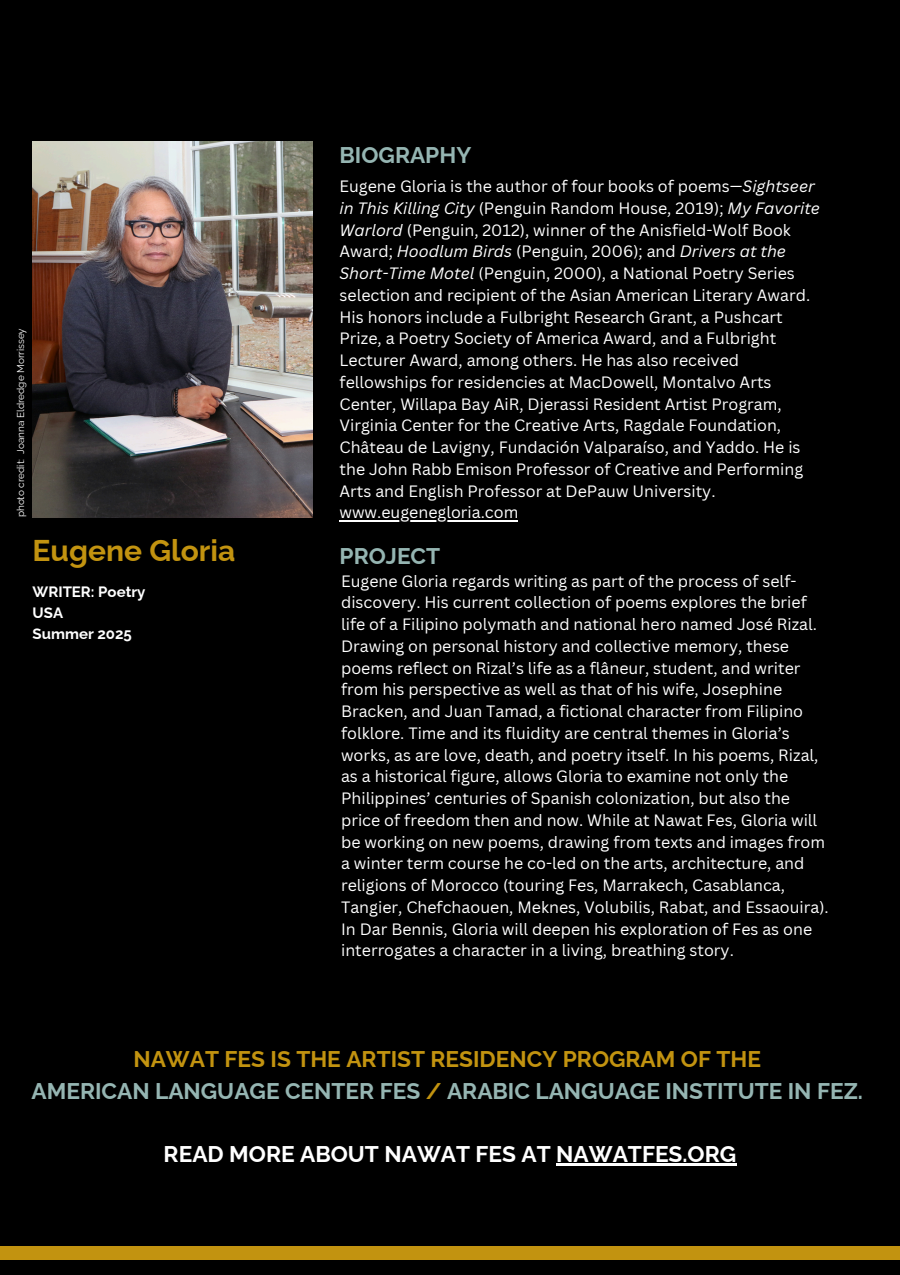
<style>
.page{position:relative;width:900px;height:1275px;background:#000}
.page>*{position:absolute;margin:0;border:0;box-sizing:border-box;transform-origin:0 0}
.t1{font:700 30px "Raleway";color:#c29310}
.t2{font:700 22.7px/31.5px "Raleway";color:#95b5b2;text-align:center}
.t3{font:700 22.7px "Raleway";color:#fff}
.t4{font:16px/21.8px "Canva Sans";color:#fff}
.t5{font:700 15px/21px "Raleway";color:#fff}
.t6{font:10px "Raleway";color:#fff}
.s1{font-style:italic}
.s2{color:#c29310}
</style>
<div class="page">
<img style="left:33px;top:141px;width:279px;height:376px">
<div style="left:0;top:1246px;width:900px;height:13px;background:#c29310"></div>
<hr style="left:340px;top:520px;width:178px;height:1px;background:#fff">
<hr style="left:556px;top:1163px;width:180px;height:3px;background:#fff">
<p class="t6" style="left:15px;top:517px;width:191px;rotate:-90deg">photo credit: Joanna Eldredge Morrissey</p>
<p class="t1" style="left:33px;top:533px;width:204px">Eugene Gloria</p>
<h1 class="t5" style="left:33px;top:581px;width:114px">WRITER: Poetry<br>USA<br>Summer 2025</h1>
<h3 class="t2" style="left:340px;top:139px;width:133px">BIOGRAPHY</h3>
<h4 class="t4" style="left:340px;top:175px;width:482px">Eugene Gloria is the author of four books of poems—<span class="s1">Sightseer in This Killing City</span> (Penguin Random House, 2019); <span class="s1">My Favorite Warlord</span> (Penguin, 2012), winner of the Anisfield-Wolf Book Award; <span class="s1">Hoodlum Birds</span> (Penguin, 2006); and <span class="s1">Drivers at the Short-Time Motel</span> (Penguin, 2000), a National Poetry Series selection and recipient of the Asian American Literary Award.<br>His honors include a Fulbright Research Grant, a Pushcart Prize, a Poetry Society of America Award, and a Fulbright Lecturer Award, among others. He has also received fellowships for residencies at MacDowell, Montalvo Arts Center, Willapa Bay AiR, Djerassi Resident Artist Program, Virginia Center for the Creative Arts, Ragdale Foundation, Château de Lavigny, Fundación Valparaíso, and Yaddo. He is the John Rabb Emison Professor of Creative and Performing Arts and English Professor at DePauw University.</h4>
<h2 class="t4" style="left:340px;top:501px;width:180px">www.eugenegloria.com</h2>
<h2 class="t2" style="left:340px;top:540px;width:102px">PROJECT</h2>
<h4 class="t4" style="left:341px;top:570px;width:489px">Eugene Gloria regards writing as part of the process of self&shy;discovery. His current collection of poems explores the brief life of a Filipino polymath and national hero named José Rizal.<br>Drawing on personal history and collective memory, these poems reflect on Rizal’s life as a flâneur, student, and writer from his perspective as well as that of his wife, Josephine Bracken, and Juan Tamad, a fictional character from Filipino folklore. Time and its fluidity are central themes in Gloria’s works, as are love, death, and poetry itself. In his poems, Rizal, as a historical figure, allows Gloria to examine not only the Philippines’ centuries of Spanish colonization, but also the price of freedom then and now. While at Nawat Fes, Gloria will be working on new poems, drawing from texts and images from a winter term course he co-led on the arts, architecture, and religions of Morocco (touring Fes, Marrakech, Casablanca, Tangier, Chefchaouen, Meknes, Volubilis, Rabat, and Essaouira).<br>In Dar Bennis, Gloria will deepen his exploration of Fes as one interrogates a character in a living, breathing story.</h4>
<h2 class="t2" style="left:32px;top:1044px;width:833px"><span class="s2">NAWAT FES IS THE ARTIST RESIDENCY PROGRAM OF THE<br></span>AMERICAN LANGUAGE CENTER FES <span class="s2">/</span> ARABIC LANGUAGE INSTITUTE IN FEZ.</h2>
<h2 class="t3" style="left:164px;top:1140px;width:574px">READ MORE ABOUT NAWAT FES AT NAWATFES.ORG</h2>
</div>
